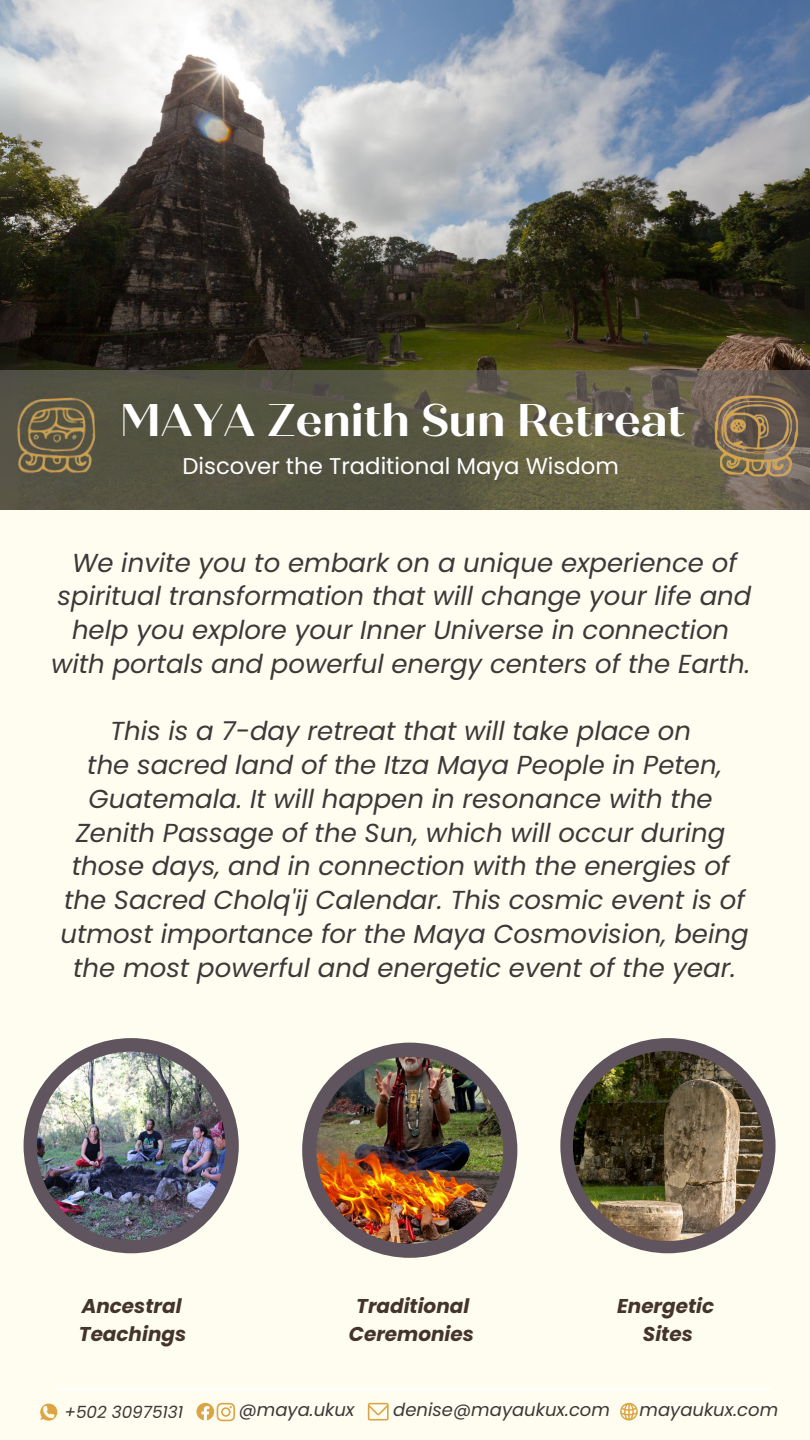
<style>
.page{position:relative;width:810px;height:1440px;background:#fffdef}
.page>*{position:absolute;margin:0;border:0;box-sizing:border-box;transform-origin:0 0}
.t1{font:700 45.7px "Quiche Display";color:#fff}
.t2{font:italic 26px/33.8px "Poppins";color:#3b3939;text-align:center}
.t3{font:22.8px "Poppins";color:#fff}
.t4{font:italic 700 20px "Poppins";color:#44342b}
.t5{font:italic 18px "Poppins";color:#3b3939}
.t6{font:italic 16.8px "Poppins";color:#3b3939}
</style>
<div class="page">
<img style="left:0;top:0;width:810px;height:370px">
<svg style="left:0;top:370px;width:810px;height:140px;background:#5c5944"></svg>
<img style="left:10px;top:394px;width:91px;height:86px">
<img style="left:711px;top:394px;width:92px;height:85px">
<hr style="left:56px;top:1387px;width:714px;height:3px;background:#fff">
<svg style="left:368px;top:1403px;width:21px;height:18px"></svg>
<svg style="left:196px;top:1403px;width:39px;height:18px"></svg>
<svg style="left:40px;top:1403px;width:18px;height:18px"></svg>
<svg style="left:620px;top:1403px;width:18px;height:18px"></svg>
<svg style="left:560px;top:1038px;width:216px;height:215px;background:#625760"></svg>
<img style="left:573px;top:1051px;width:190px;height:190px;border-radius:50%">
<div style="left:302px;top:1043px;width:215px;height:215px;background:#60545e;border-radius:50%"></div>
<img style="left:316px;top:1057px;width:187px;height:187px;border-radius:50%">
<div style="left:24px;top:1038px;width:215px;height:215px;background:#60545e;border-radius:50%"></div>
<img style="left:37px;top:1052px;width:188px;height:188px;border-radius:50%">
<p class="t1" style="left:120px;top:393px;width:567px">MAYA Zenith Sun Retreat</p>
<p class="t3" style="left:182px;top:450px;width:438px">Discover the Traditional Maya Wisdom</p>
<p class="t2" style="left:58px;top:546px;width:695px">We invite you to embark on a unique experience of spiritual transformation that will change your life and help you explore your Inner Universe in connection</p>
<p class="t2" style="left:51px;top:647px;width:701px">with portals and powerful energy centers of the Earth.</p>
<p class="t2" style="left:110px;top:714px;width:583px">This is a 7-day retreat that will take place on</p>
<p class="t2" style="left:87px;top:748px;width:636px;text-align:left">the sacred land of the Itza Maya People in Peten,<br>Guatemala. It will happen in resonance with the</p>
<p class="t2" style="left:76px;top:816px;width:651px">Zenith Passage of the Sun, which will occur during</p>
<p class="t2" style="left:72px;top:849px;width:659px">those days, and in connection with the energies of</p>
<p class="t2" style="left:60px;top:883px;width:690px">the Sacred Cholq'ij Calendar. This cosmic event is of utmost importance for the Maya Cosmovision, being the most powerful and energetic event of the year.</p>
<p class="t4" style="left:82px;top:1292px;width:101px">Ancestral</p>
<p class="t4" style="left:79px;top:1320px;width:109px">Teachings</p>
<p class="t4" style="left:356px;top:1292px;width:115px">Traditional</p>
<p class="t4" style="left:349px;top:1320px;width:127px">Ceremonies</p>
<p class="t4" style="left:617px;top:1292px;width:99px">Energetic</p>
<p class="t4" style="left:643px;top:1320px;width:51px">Sites</p>
<p class="t6" style="left:65px;top:1400px;width:120px">+502 30975131</p>
<p class="t5" style="left:239px;top:1397px;width:117px">@maya.ukux</p>
<p class="t5" style="left:393px;top:1397px;width:218px">denise@mayaukux.com</p>
<p class="t5" style="left:640px;top:1397px;width:140px">mayaukux.com</p>
</div>
